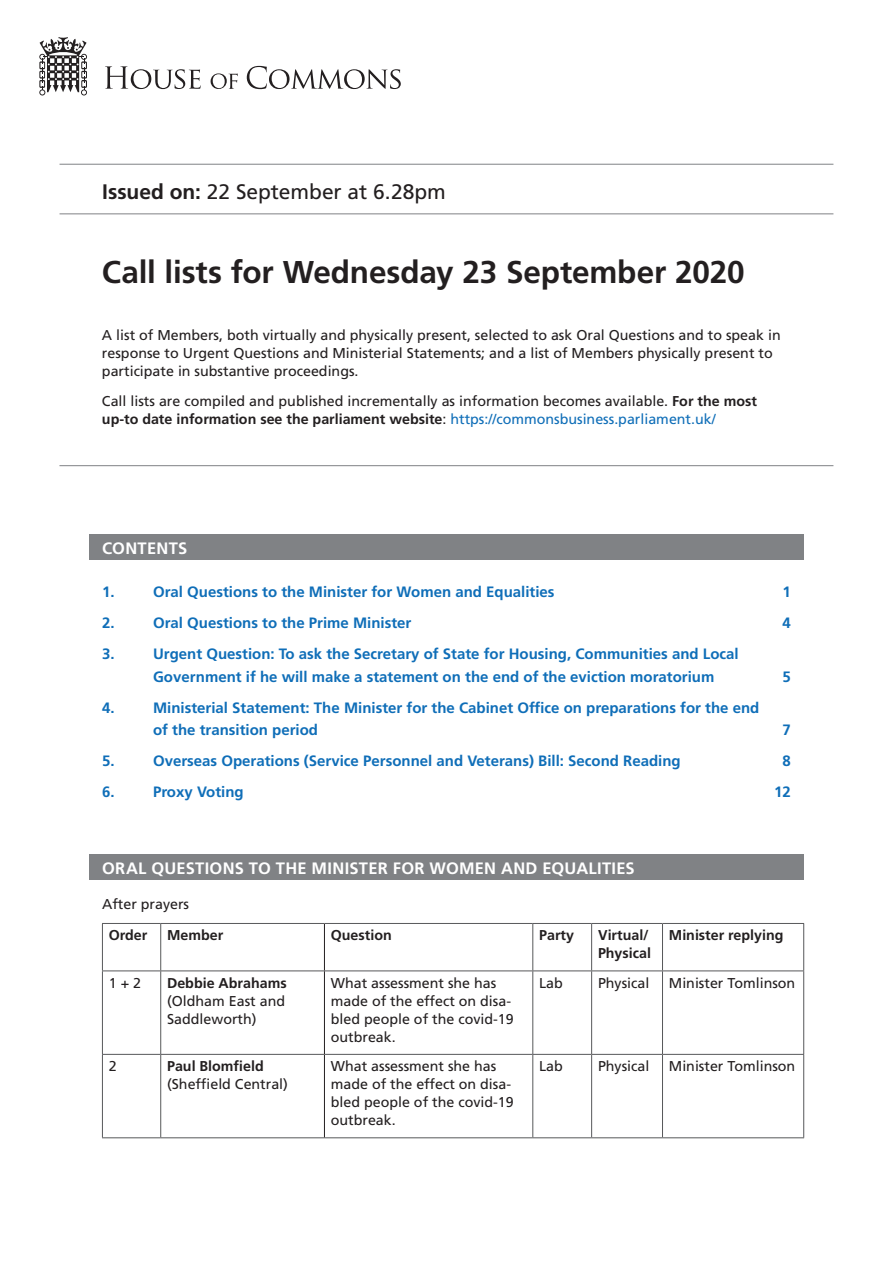
<style>
.page{position:relative;width:893px;height:1263px;background:#fff}
.page>*{position:absolute;margin:0;border:0;box-sizing:border-box;transform-origin:0 0}
.Document_Title{font:700 31.5px "Frutiger LT Std";letter-spacing:-.005em;color:#231f20}
.t1{font:21px "Frutiger LT Std";color:#231f20}
.Heading2Grey{font:700 16.5px "Frutiger LT Std";letter-spacing:.015em;color:#fff}
.t2{font:700 15px/22.5px "Frutiger LT Std";color:#0f6eb8}
.Intro{font:14.25px/18px "Frutiger LT Std";color:#231f20}
.Member{font:14.25px/18px "Frutiger LT Std";color:#231f20;text-align:justify}
.BoldTimingHeading{font:700 14.25px/18px "Frutiger LT Std";color:#231f20}
.Member-2{font:700 14.25px "Frutiger LT Std";color:#231f20}
.s1{font-weight:700}
.s2{color:#0f6eb8}
</style>
<div class="page">
<svg style="left:39px;top:37px;width:48px;height:59px"></svg>
<svg style="left:105px;top:66px;width:96px;height:23px"></svg>
<svg style="left:211px;top:73px;width:27px;height:16px"></svg>
<svg style="left:247px;top:66px;width:154px;height:23px"></svg>
<div style="left:89px;top:855px;width:715px;height:25px;background:#808285"></div>
<hr style="left:102px;top:923px;width:59px;height:1px;background:#57585a">
<hr style="left:102px;top:924px;width:1px;height:46px;background:#57585a">
<hr style="left:161px;top:923px;width:163px;height:1px;background:#57585a">
<hr style="left:160px;top:924px;width:1px;height:46px;background:#57585a">
<hr style="left:324px;top:923px;width:209px;height:1px;background:#57585a">
<hr style="left:533px;top:923px;width:59px;height:1px;background:#57585a">
<hr style="left:532px;top:924px;width:1px;height:46px;background:#57585a">
<hr style="left:592px;top:923px;width:70px;height:1px;background:#57585a">
<hr style="left:591px;top:924px;width:1px;height:46px;background:#57585a">
<hr style="left:662px;top:923px;width:142px;height:1px;background:#57585a">
<hr style="left:662px;top:924px;width:1px;height:46px;background:#57585a">
<hr style="left:803px;top:924px;width:1px;height:46px;background:#57585a">
<hr style="left:102px;top:970px;width:59px;height:1px;background:#57585a">
<hr style="left:102px;top:971px;width:1px;height:83px;background:#57585a">
<hr style="left:161px;top:970px;width:163px;height:1px;background:#57585a">
<hr style="left:160px;top:971px;width:1px;height:83px;background:#57585a">
<hr style="left:324px;top:970px;width:209px;height:1px;background:#57585a">
<hr style="left:533px;top:970px;width:59px;height:1px;background:#57585a">
<hr style="left:532px;top:971px;width:1px;height:83px;background:#57585a">
<hr style="left:592px;top:970px;width:70px;height:1px;background:#57585a">
<hr style="left:591px;top:971px;width:1px;height:83px;background:#57585a">
<hr style="left:662px;top:970px;width:142px;height:1px;background:#57585a">
<hr style="left:662px;top:971px;width:1px;height:83px;background:#57585a">
<hr style="left:803px;top:971px;width:1px;height:83px;background:#57585a">
<hr style="left:102px;top:1054px;width:59px;height:1px;background:#57585a">
<hr style="left:102px;top:1055px;width:1px;height:82px;background:#57585a">
<hr style="left:161px;top:1054px;width:163px;height:1px;background:#57585a">
<hr style="left:160px;top:1055px;width:1px;height:82px;background:#57585a">
<hr style="left:324px;top:1054px;width:209px;height:1px;background:#57585a">
<hr style="left:533px;top:1054px;width:59px;height:1px;background:#57585a">
<hr style="left:532px;top:1055px;width:1px;height:82px;background:#57585a">
<hr style="left:592px;top:1054px;width:70px;height:1px;background:#57585a">
<hr style="left:591px;top:1055px;width:1px;height:82px;background:#57585a">
<hr style="left:662px;top:1054px;width:142px;height:1px;background:#57585a">
<hr style="left:662px;top:1055px;width:1px;height:82px;background:#57585a">
<hr style="left:803px;top:1055px;width:1px;height:82px;background:#57585a">
<hr style="left:102px;top:1137px;width:59px;height:1px;background:#57585a">
<hr style="left:161px;top:1137px;width:163px;height:1px;background:#57585a">
<hr style="left:324px;top:1137px;width:209px;height:1px;background:#57585a">
<hr style="left:533px;top:1137px;width:59px;height:1px;background:#57585a">
<hr style="left:592px;top:1137px;width:70px;height:1px;background:#57585a">
<hr style="left:662px;top:1137px;width:142px;height:1px;background:#57585a">
<hr style="left:324px;top:924px;width:1px;height:46px;background:#231f20">
<hr style="left:324px;top:971px;width:1px;height:83px;background:#231f20">
<hr style="left:324px;top:1055px;width:1px;height:82px;background:#231f20">
<div style="left:89px;top:535px;width:715px;height:25px;background:#808285"></div>
<hr style="left:59px;top:465px;width:774px;height:1px;background:#808285">
<hr style="left:60px;top:164px;width:773px;height:1px;background:#808285">
<hr style="left:60px;top:213px;width:773px;height:1px;background:#808285">
<p class="t1" style="left:102px;top:179px;width:345px"><span class="s1">Issued on:</span> 22 September at 6.28pm</p>
<h1 class="Document_Title" style="left:102px;top:254px;width:644px">Call lists for Wednesday 23 September 2020</h1>
<p class="Intro" style="left:102px;top:326px;width:680px">A list of Members, both virtually and physically present, selected to ask Oral Questions and to speak in response to Urgent Questions and Ministerial Statements; and a list of Members physically present to participate in substantive proceedings.</p>
<p class="Intro" style="left:102px;top:392px;width:656px">Call lists are compiled and published incrementally as information becomes available. <span class="s1">For the most up-to date information see the parliament website</span>: <span class="s2">https://commonsbusiness.parliament.uk/</span></p>
<h2 class="Heading2Grey" style="left:102px;top:538px;width:87px">CONTENTS</h2>
<p class="t2" style="left:102px;top:581px;width:14px">1.</p>
<p class="t2" style="left:153px;top:581px;width:403px">Oral Questions to the Minister for Women and Equalities</p>
<p class="t2" style="left:783px;top:581px;width:10px">1</p>
<p class="t2" style="left:102px;top:612px;width:14px">2.</p>
<p class="t2" style="left:153px;top:612px;width:260px">Oral Questions to the Prime Minister</p>
<p class="t2" style="left:783px;top:612px;width:10px">4</p>
<p class="t2" style="left:102px;top:643px;width:14px">3.</p>
<p class="t2" style="left:153px;top:643px;width:587px">Urgent Question: To ask the Secretary of State for Housing, Communities and Local<br>Government if he will make a statement on the end of the eviction moratorium</p>
<p class="t2" style="left:783px;top:665px;width:10px">5</p>
<p class="t2" style="left:102px;top:696px;width:14px">4.</p>
<p class="t2" style="left:153px;top:696px;width:608px">Ministerial Statement: The Minister for the Cabinet Office on preparations for the end of the transition period</p>
<p class="t2" style="left:783px;top:719px;width:10px">7</p>
<p class="t2" style="left:102px;top:750px;width:14px">5.</p>
<p class="t2" style="left:153px;top:750px;width:529px">Overseas Operations (Service Personnel and Veterans) Bill: Second Reading</p>
<p class="t2" style="left:783px;top:750px;width:10px">8</p>
<p class="t2" style="left:102px;top:781px;width:14px">6.</p>
<p class="t2" style="left:153px;top:781px;width:92px">Proxy Voting</p>
<p class="t2" style="left:774px;top:781px;width:18px">12</p>
<h2 class="Heading2Grey" style="left:102px;top:858px;width:534px">ORAL QUESTIONS TO THE MINISTER FOR WOMEN AND EQUALITIES</h2>
<p class="Intro" style="left:102px;top:895px;width:89px">After prayers</p>
<p class="BoldTimingHeading" style="left:109px;top:926px;width:40px">Order</p>
<p class="Member-2" style="left:167px;top:927px;width:58px">Member</p>
<p class="BoldTimingHeading" style="left:331px;top:926px;width:62px">Question</p>
<p class="BoldTimingHeading" style="left:539px;top:926px;width:36px">Party</p>
<p class="BoldTimingHeading" style="left:598px;top:926px;width:55px">Virtual/<br>Physical</p>
<p class="BoldTimingHeading" style="left:669px;top:926px;width:116px">Minister replying</p>
<p class="Intro" style="left:109px;top:974px;width:34px">1 + 2</p>
<p class="Member" style="left:167px;top:974px;width:121px"><span class="s1">Debbie Abrahams </span>(Oldham East and Saddleworth)</p>
<p class="Intro" style="left:331px;top:974px;width:184px">What assessment she has made of the effect on disa&shy;bled people of the covid-19 outbreak.</p>
<p class="Intro" style="left:539px;top:974px;width:25px">Lab</p>
<p class="Intro" style="left:598px;top:974px;width:53px">Physical</p>
<p class="Intro" style="left:669px;top:974px;width:128px">Minister Tomlinson</p>
<p class="Intro" style="left:109px;top:1057px;width:9px">2</p>
<p class="Member" style="left:167px;top:1057px;width:122px"><span class="s1">Paul Blomfield </span>(Sheffield Central)</p>
<p class="Intro" style="left:331px;top:1057px;width:184px">What assessment she has made of the effect on disa&shy;bled people of the covid-19 outbreak.</p>
<p class="Intro" style="left:539px;top:1057px;width:25px">Lab</p>
<p class="Intro" style="left:598px;top:1057px;width:53px">Physical</p>
<p class="Intro" style="left:669px;top:1057px;width:128px">Minister Tomlinson</p>
</div>
